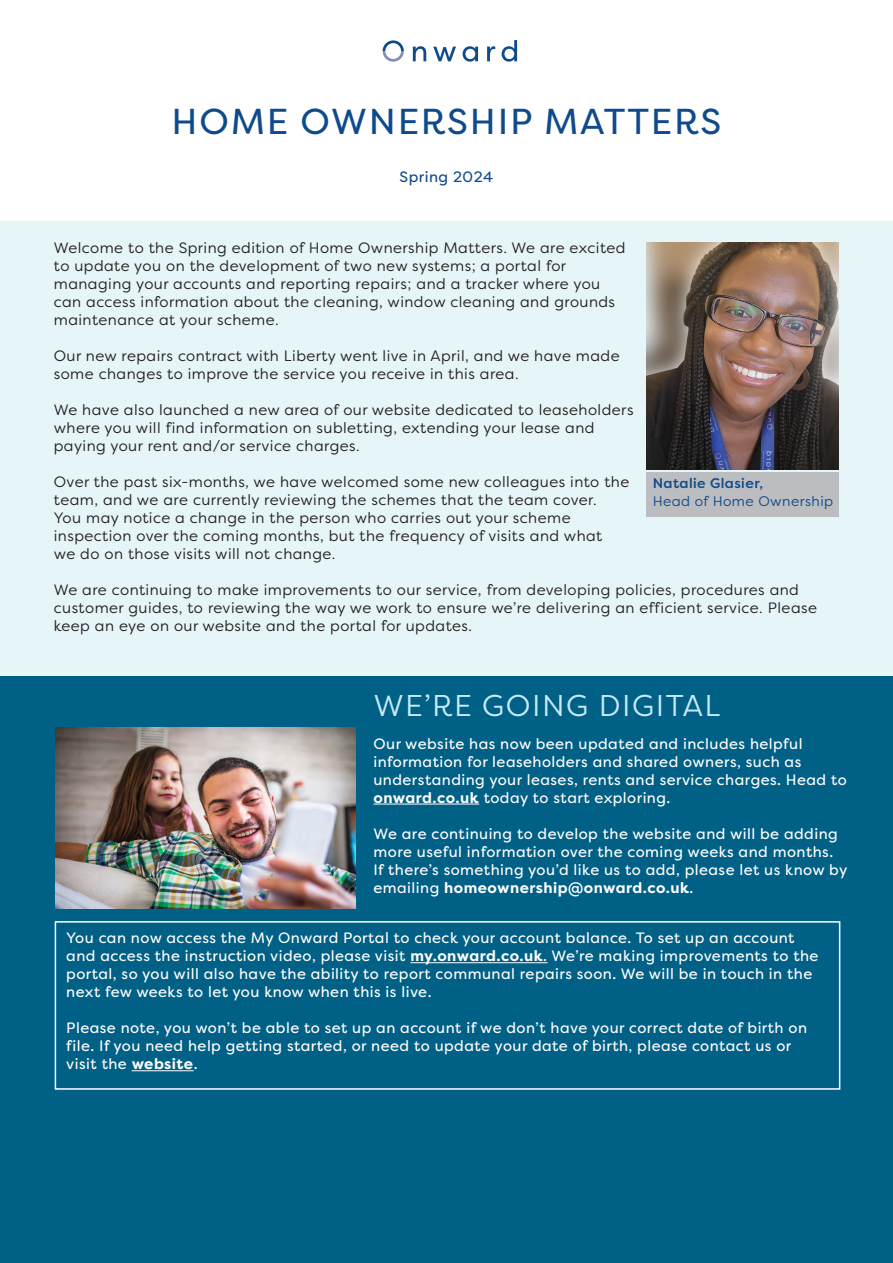
<style>
.page{position:relative;width:893px;height:1263px;background:#fff}
.page>*{position:absolute;margin:0;border:0;box-sizing:border-box;transform-origin:0 0}
.t1{font:36px "Filson Pro";letter-spacing:.05em;color:#0f4b8b}
.t2{font:30px "Filson Pro";letter-spacing:.05em;color:#c6eafa}
.t3{font:15px/18px "Filson Pro";letter-spacing:.03em;color:#231f20}
.t4{font:15px/18px "Filson Pro";letter-spacing:.03em;color:#fff}
.t5{font:15px "Filson Pro";letter-spacing:.03em;color:#0f4b8b}
.t6{font:13.95px "Filson Pro";letter-spacing:.03em;color:#0f4b8b}
.t7{font:500 13.95px "Filson Pro";letter-spacing:.03em;color:#0f4b8b}
.s1{font-weight:700}
</style>
<div class="page">
<div style="left:0;top:221px;width:893px;height:455px;background:#e6f5f8"></div>
<svg style="left:413px;top:46px;width:13px;height:15px"></svg>
<svg style="left:433px;top:47px;width:23px;height:14px"></svg>
<svg style="left:463px;top:46px;width:15px;height:16px"></svg>
<svg style="left:487px;top:46px;width:8px;height:15px"></svg>
<svg style="left:502px;top:40px;width:15px;height:22px"></svg>
<svg style="left:383px;top:40px;width:21px;height:22px"></svg>
<img style="left:646px;top:242px;width:193px;height:228px">
<div style="left:646px;top:472px;width:193px;height:45px;background:#bcbdc0"></div>
<div style="left:0;top:676px;width:893px;height:587px;background:#006086"></div>
<hr style="left:373px;top:804px;width:106px;height:1px;background:#fff">
<img style="left:55px;top:727px;width:300px;height:181px">
<div style="left:55px;top:921px;width:785px;height:169px;border:2px solid #fff"></div>
<hr style="left:410px;top:962px;width:138px;height:1px;background:#fff">
<hr style="left:132px;top:1070px;width:62px;height:1px;background:#fff">
<p class="t1" style="left:172px;top:98px;width:551px">HOME OWNERSHIP MATTERS</p>
<p class="t5" style="left:400px;top:167px;width:95px">Spring 2024</p>
<p class="t3" style="left:54px;top:239px;width:573px">Welcome to the Spring edition of Home Ownership Matters. We are excited to update you on the development of two new systems; a portal for managing your accounts and reporting repairs; and a tracker where you can access information about the cleaning, window cleaning and grounds maintenance at your scheme.</p>
<p class="t3" style="left:54px;top:347px;width:567px">Our new repairs contract with Liberty went live in April, and we have made some changes to improve the service you receive in this area.</p>
<p class="t3" style="left:54px;top:401px;width:581px">We have also launched a new area of our website dedicated to leaseholders where you will find information on subletting, extending your lease and paying your rent and/or service charges.</p>
<p class="t3" style="left:54px;top:473px;width:577px">Over the past six-months, we have welcomed some new colleagues into the team, and we are currently reviewing the schemes that the team cover.</p>
<p class="t3" style="left:54px;top:509px;width:518px">You may notice a change in the person who carries out your scheme</p>
<p class="t3" style="left:54px;top:527px;width:550px">inspection over the coming months, but the frequency of visits and what</p>
<p class="t3" style="left:54px;top:545px;width:283px">we do on those visits will not change.</p>
<p class="t3" style="left:54px;top:581px;width:765px">We are continuing to make improvements to our service, from developing policies, procedures and customer guides, to reviewing the way we work to ensure we’re delivering an efficient service. Please keep an eye on our website and the portal for updates.</p>
<p class="t7" style="left:653px;top:474px;width:112px">Natalie Glasier,</p>
<p class="t6" style="left:653px;top:492px;width:182px">Head of Home Ownership</p>
<p class="t2" style="left:374px;top:686px;width:348px">WE’RE GOING DIGITAL</p>
<p class="t4" style="left:373px;top:734px;width:475px">Our website has now been updated and includes helpful information for leaseholders and shared owners, such as understanding your leases, rents and service charges. Head to <span class="s1">onward.co.uk</span> today to start exploring.</p>
<p class="t4" style="left:373px;top:824px;width:475px">We are continuing to develop the website and will be adding more useful information over the coming weeks and months.<br>If there’s something you’d like us to add, please let us know by emailing <span class="s1">homeownership@onward.co.uk</span>.</p>
<p class="t4" style="left:66px;top:929px;width:754px">You can now access the My Onward Portal to check your account balance. To set up an account and access the instruction video, please visit <span class="s1">my.onward.co.uk</span>. We’re making improvements to the portal, so you will also have the ability to report communal repairs soon. We will be in touch in the next few weeks to let you know when this is live.</p>
<p class="t4" style="left:66px;top:1019px;width:742px">Please note, you won’t be able to set up an account if we don’t have your correct date of birth on file. If you need help getting started, or need to update your date of birth, please contact us or visit the <span class="s1">website</span>.</p>
</div>
